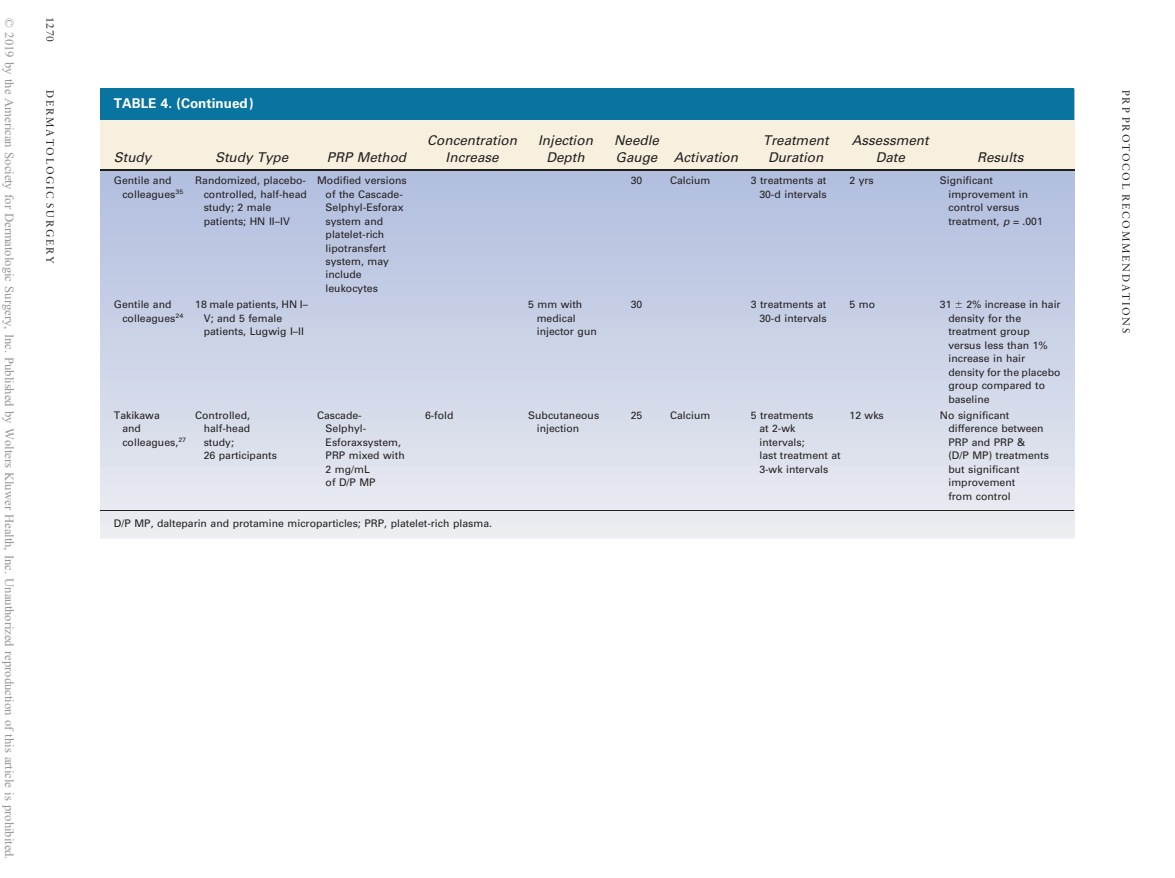
<style>
.page{position:relative;width:1175px;height:878px;background:#fff}
.page>*{position:absolute;margin:0;border:0;box-sizing:border-box;transform-origin:0 0}
.t1{font:13.5px/16.4px "Adv PSA35 E";color:#221f1f;text-align:center}
.t2{font:13.5px "Adv PSA35 F";color:#fff}
.t3{font:12.75px "Adv TT7 c 285990";color:#939699}
.t4{font:10.5px/13.5px "Adv PSA35 D";color:#221f1f}
.t5{font:10.5px "Adv O Tece 49054";letter-spacing:.17em;color:#221f1f}
.s1{font-family:"Adv PSA35 E"}
.s2{font-family:"Adv PS586 B"}
</style>
<div class="page">
<div style="left:100px;top:88px;width:960px;height:32px;background:#08749f"></div>
<div style="left:100px;top:120px;width:95px;height:51px;background:#f8f0df"></div>
<div style="left:186px;top:120px;width:131px;height:51px;background:#f8f0df"></div>
<div style="left:308px;top:120px;width:117px;height:51px;background:#f8f0df"></div>
<div style="left:416px;top:120px;width:112px;height:51px;background:#f8f0df"></div>
<div style="left:519px;top:120px;width:93px;height:51px;background:#f8f0df"></div>
<div style="left:603px;top:120px;width:67px;height:51px;background:#f8f0df"></div>
<div style="left:661px;top:120px;width:90px;height:51px;background:#f8f0df"></div>
<div style="left:742px;top:120px;width:107px;height:51px;background:#f8f0df"></div>
<div style="left:840px;top:120px;width:100px;height:51px;background:#f8f0df"></div>
<div style="left:931px;top:120px;width:143px;height:51px;background:#f8f0df"></div>
<div style="left:1060px;top:88px;width:14px;height:32px;background:#08749f"></div>
<hr style="left:100px;top:169px;width:95px;height:2px;background:#221f1f">
<hr style="left:186px;top:169px;width:131px;height:2px;background:#221f1f">
<hr style="left:308px;top:169px;width:117px;height:2px;background:#221f1f">
<hr style="left:416px;top:169px;width:112px;height:2px;background:#221f1f">
<hr style="left:519px;top:169px;width:93px;height:2px;background:#221f1f">
<hr style="left:603px;top:169px;width:67px;height:2px;background:#221f1f">
<hr style="left:661px;top:169px;width:90px;height:2px;background:#221f1f">
<hr style="left:742px;top:169px;width:107px;height:2px;background:#221f1f">
<hr style="left:840px;top:169px;width:100px;height:2px;background:#221f1f">
<hr style="left:931px;top:169px;width:143px;height:2px;background:#221f1f">
<hr style="left:100px;top:510px;width:974px;height:1px;background:#221f1f">
<p class="t3" style="left:14px;top:18px;width:842px;rotate:90deg">© 2019 by the American Society for Dermatologic Surgery, Inc. Published by Wolters Kluwer Health, Inc. Unauthorized reproduction of this article is prohibited.</p>
<p class="t5" style="left:55px;top:17px;width:26px;rotate:90deg">1270</p>
<p class="t5" style="left:55px;top:90px;width:175px;rotate:90deg">DERMATOLOGIC SURGERY</p>
<p class="t2" style="left:114px;top:98px;width:141px">TABLE 4. (Continued )</p>
<p class="t1" style="left:114px;top:150px;width:39px">Study</p>
<p class="t1" style="left:215px;top:150px;width:75px">Study Type</p>
<p class="t1" style="left:327px;top:150px;width:81px">PRP Method</p>
<p class="t1" style="left:427px;top:133px;width:91px">Concentration<br>Increase</p>
<p class="t1" style="left:538px;top:133px;width:56px">Injection<br>Depth</p>
<p class="t1" style="left:614px;top:133px;width:126px;text-align:left">Needle<br>Gauge Activation</p>
<p class="t1" style="left:763px;top:133px;width:67px">Treatment<br>Duration</p>
<p class="t1" style="left:851px;top:133px;width:78px">Assessment<br>Date</p>
<p class="t1" style="left:977px;top:150px;width:48px">Results</p>
<p class="t4" style="left:122px;top:174px;width:62px;text-indent:-9px">Gentile and colleagues<sup>35</sup></p>
<p class="t4" style="left:204px;top:174px;width:105px;text-indent:-9px">Randomized, placebo&shy;controlled, half-head study; 2 male patients; HN II–IV</p>
<p class="t4" style="left:325px;top:174px;width:83px;text-indent:-9px">Modified versions of the Cascade-<br>Selphyl-Esforax system and platelet-rich lipotransfert system, may include leukocytes</p>
<p class="t4" style="left:630px;top:174px;width:13px">30</p>
<p class="t4" style="left:670px;top:174px;width:42px">Calcium</p>
<p class="t4" style="left:751px;top:174px;width:77px;text-align:right">3 treatments at<br>30-d intervals</p>
<p class="t4" style="left:849px;top:174px;width:26px">2 yrs</p>
<p class="t4" style="left:948px;top:174px;width:96px;text-indent:-9px">Significant improvement in control versus treatment, <span class="s1">p</span> = .001</p>
<p class="t4" style="left:122px;top:299px;width:62px;text-indent:-9px">Gentile and colleagues<sup>24</sup></p>
<p class="t4" style="left:204px;top:299px;width:106px;text-indent:-9px">18 male patients, HN I–<br>V; and 5 female patients, Lugwig I–II</p>
<p class="t4" style="left:537px;top:299px;width:62px;text-indent:-9px">5 mm with medical injector gun</p>
<p class="t4" style="left:630px;top:299px;width:13px">30</p>
<p class="t4" style="left:751px;top:299px;width:77px;text-align:right">3 treatments at<br>30-d intervals</p>
<p class="t4" style="left:849px;top:299px;width:27px">5 mo</p>
<p class="t4" style="left:948px;top:299px;width:114px;text-indent:-9px">31 <span class="s2">6</span> 2% increase in hair density for the treatment group versus less than 1% increase in hair density for the placebo group compared to baseline</p>
<p class="t4" style="left:122px;top:409px;width:65px;text-indent:-9px">Takikawa<br>and colleagues,<sup>27</sup></p>
<p class="t4" style="left:204px;top:409px;width:75px;text-indent:-9px">Controlled, half-head study;<br>26 participants</p>
<p class="t4" style="left:325px;top:409px;width:81px;text-indent:-9px">Cascade-<br>Selphyl-<br>Esforaxsystem,<br>PRP mixed with<br>2 mg/mL<br>of D/P MP</p>
<p class="t4" style="left:425px;top:409px;width:30px">6-fold</p>
<p class="t4" style="left:537px;top:409px;width:64px;text-indent:-9px">Subcutaneous injection</p>
<p class="t4" style="left:630px;top:409px;width:13px">25</p>
<p class="t4" style="left:670px;top:409px;width:42px">Calcium</p>
<p class="t4" style="left:759px;top:409px;width:83px;text-indent:-9px">5 treatments<br>at 2-wk intervals;<br>last treatment at<br>3-wk intervals</p>
<p class="t4" style="left:849px;top:409px;width:36px">12 wks</p>
<p class="t4" style="left:948px;top:409px;width:102px;text-indent:-9px">No significant difference between<br>PRP and PRP &amp;<br>(D/P MP) treatments but significant improvement<br>from control</p>
<p class="t4" style="left:114px;top:517px;width:379px">D/P MP, dalteparin and protamine microparticles; PRP, platelet-rich plasma.</p>
<p class="t5" style="left:1130px;top:90px;width:245px;rotate:90deg">PRP PROTOCOL RECOMMENDATIONS</p>
</div>
